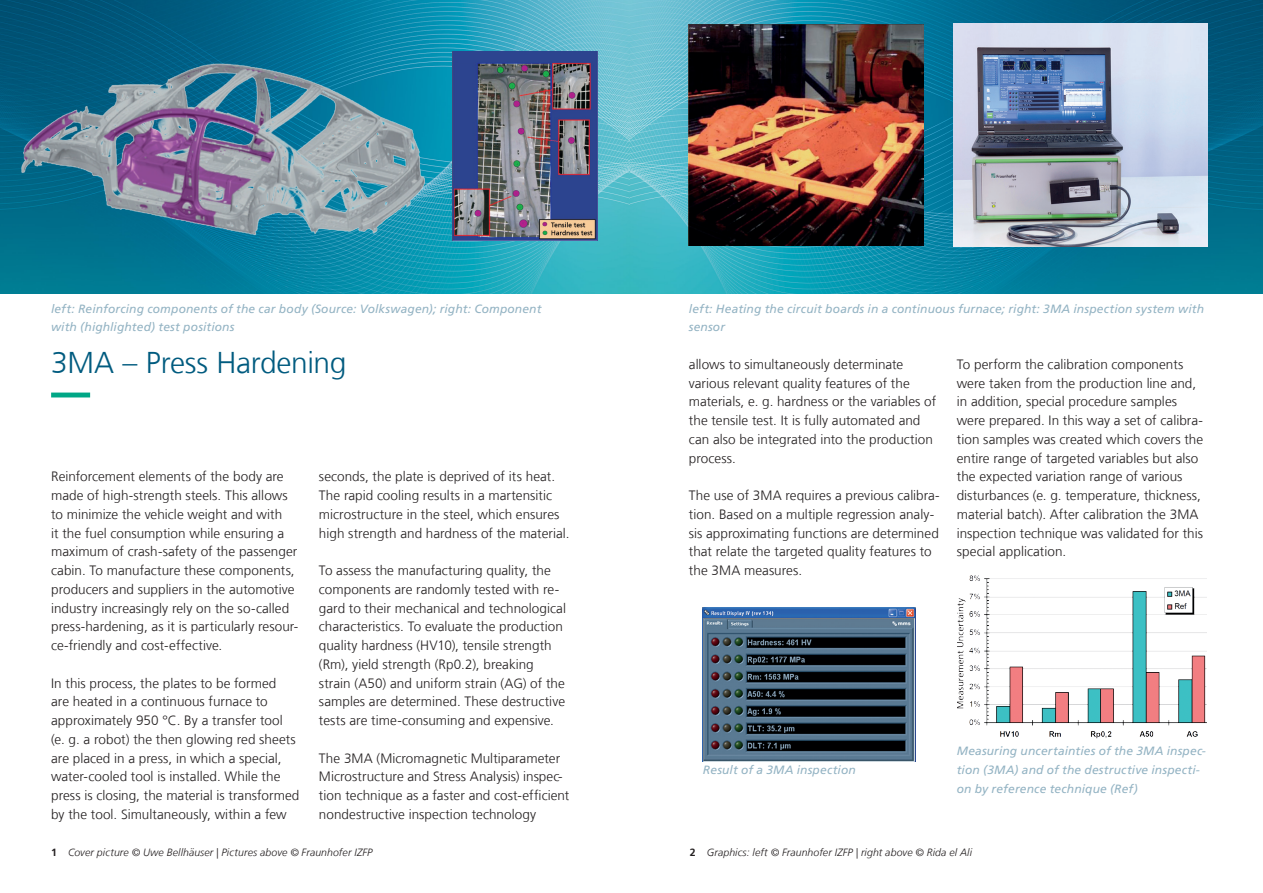
<style>
.page{position:relative;width:1263px;height:893px;background:#fff}
.page>*{position:absolute;margin:0;border:0;box-sizing:border-box;transform-origin:0 0}
.Ueberschrift_20_24_blue_gruen_Linie_unte{font:300 30px "Frutiger LT Com";letter-spacing:-.015em;color:#005b7f}
._06_Fließtext{font:300 13.5px/18.8px "Frutiger LT Com";letter-spacing:.005em;color:#231f20}
.Master_Absatzformat{font:300 13.5px/18.8px "Frutiger LT Com";color:#231f20}
.Bildtext_Marginal_8_12_5_grey{font:italic 12px/18.8px "Frutiger LT Com";letter-spacing:.015em;color:#93b3c3}
.Master_Absatzformat-2{font:italic 300 10.5px "Frutiger LT Com";letter-spacing:.01em;color:#231f20}
.s1{font-weight:700;font-style:normal}
</style>
<div class="page">
<img style="left:0;top:0;width:1263px;height:293px">
<svg style="left:51px;top:393px;width:40px;height:4px"></svg>
<img style="left:17px;top:44px;width:410px;height:196px">
<img style="left:453px;top:51px;width:144px;height:189px">
<img style="left:688px;top:24px;width:235px;height:222px">
<img style="left:953px;top:24px;width:254px;height:223px">
<img style="left:957px;top:575px;width:249px;height:164px">
<img style="left:702px;top:608px;width:213px;height:153px">
<p class="Bildtext_Marginal_8_12_5_grey" style="left:51px;top:299px;width:492px">left: Reinforcing components of the car body (Source: Volkswagen); right: Component with (highlighted) test positions</p>
<p class="Bildtext_Marginal_8_12_5_grey" style="left:689px;top:299px;width:517px">left: Heating the circuit boards in a continuous furnace; right: 3MA inspection system with sensor</p>
<p class="Ueberschrift_20_24_blue_gruen_Linie_unte" style="left:51px;top:345px;width:297px">3MA – Press Hardening</p>
<p class="Master_Absatzformat" style="left:689px;top:355px;width:249px">allows to simultaneously determinate various relevant quality features of the materials, e. g. hardness or the variables of the tensile test. It is fully automated and can also be integrated into the production process.</p>
<p class="Master_Absatzformat" style="left:689px;top:486px;width:252px">The use of 3MA requires a previous calibra&shy;tion. Based on a multiple regression analy&shy;sis approximating functions are determined that relate the targeted quality features to the 3MA measures.</p>
<p class="_06_Fließtext" style="left:319px;top:467px;width:252px">seconds, the plate is deprived of its heat.<br>The rapid cooling results in a martensitic microstructure in the steel, which ensures high strength and hardness of the material.</p>
<p class="_06_Fließtext" style="left:319px;top:561px;width:249px">To assess the manufacturing quality, the components are randomly tested with re&shy;gard to their mechanical and technological characteristics. To evaluate the production quality hardness (HV10), tensile strength (Rm), yield strength (Rp0.2), breaking strain (A50) and uniform strain (AG) of the samples are determined. These destructive tests are time-consuming and expensive.</p>
<p class="Master_Absatzformat" style="left:319px;top:749px;width:252px">The 3MA (Micromagnetic Multiparameter Microstructure and Stress Analysis) inspec&shy;tion technique as a faster and cost-efficient nondestructive inspection technology</p>
<p class="_06_Fließtext" style="left:51px;top:467px;width:249px">Reinforcement elements of the body are made of high-strength steels. This allows to minimize the vehicle weight and with<br>it the fuel consumption while ensuring a maximum of crash-safety of the passenger cabin. To manufacture these components, producers and suppliers in the automotive industry increasingly rely on the so-called press-hardening, as it is particularly resour&shy;ce-friendly and cost-effective.</p>
<p class="_06_Fließtext" style="left:51px;top:674px;width:250px">In this process, the plates to be formed<br>are heated in a continuous furnace to approximately 950 °C. By a transfer tool (e. g. a robot) the then glowing red sheets are placed in a press, in which a special, water-cooled tool is installed. While the press is closing, the material is transformed by the tool. Simultaneously, within a few</p>
<p class="Bildtext_Marginal_8_12_5_grey" style="left:703px;top:760px;width:154px">Result of a 3MA inspection</p>
<p class="Master_Absatzformat" style="left:957px;top:355px;width:248px">To perform the calibration components were taken from the production line and, in addition, special procedure samples were prepared. In this way a set of calibra&shy;tion samples was created which covers the entire range of targeted variables but also the expected variation range of various disturbances (e. g. temperature, thickness, material batch). After calibration the 3MA inspection technique was validated for this special application.</p>
<p class="Bildtext_Marginal_8_12_5_grey" style="left:957px;top:742px;width:251px">Measuring uncertainties of the 3MA inspec&shy;tion (3MA) and of the destructive inspecti&shy;on by reference technique (Ref)</p>
<p class="Master_Absatzformat-2" style="left:51px;top:846px;width:323px"><span class="s1">1</span> Cover picture © Uwe Bellhäuser | Pictures above © Fraunhofer IZFP</p>
<p class="Master_Absatzformat-2" style="left:690px;top:846px;width:284px"><span class="s1">2</span> Graphics: left © Fraunhofer IZFP | right above © Rida el Ali</p>
</div>
